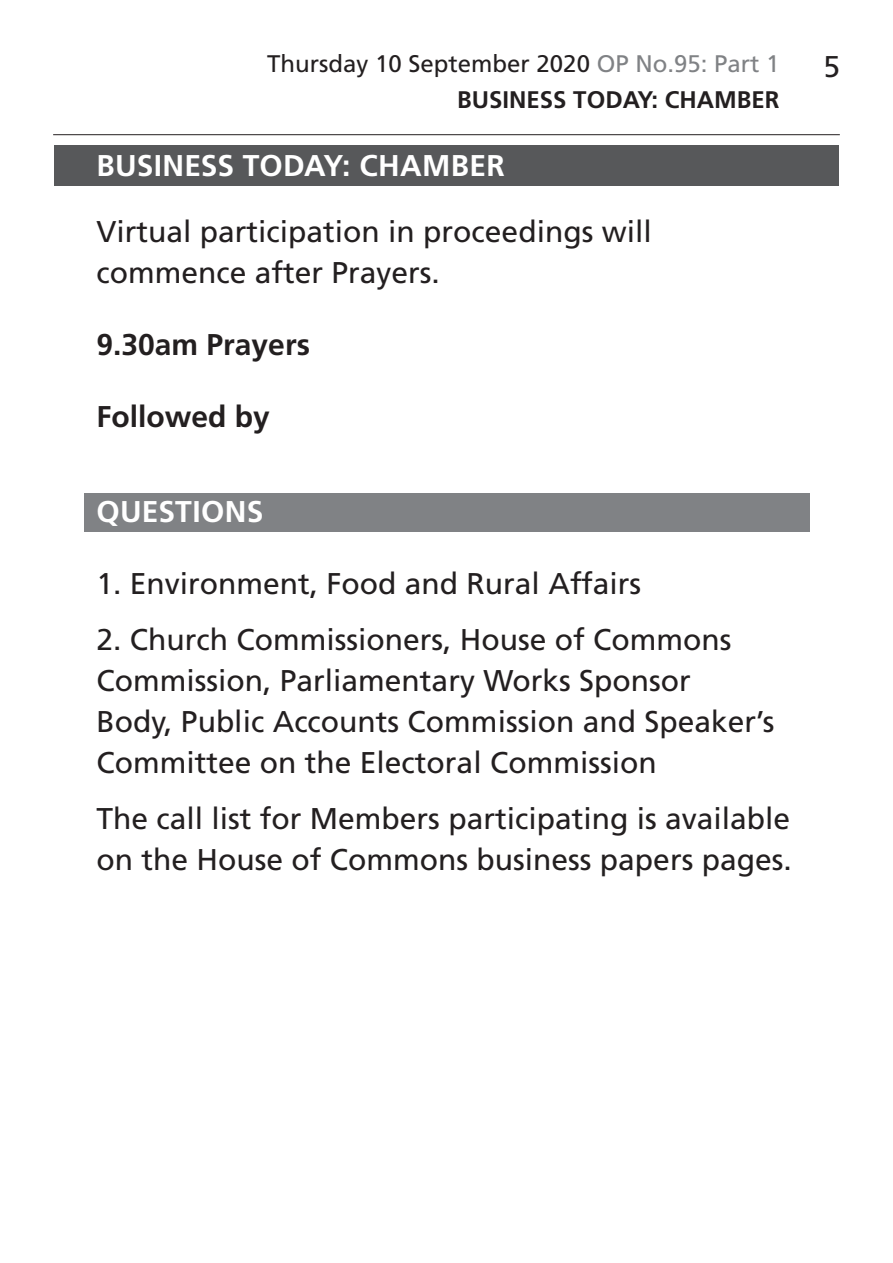
<style>
.page{position:relative;width:893px;height:1263px;background:#fff}
.page>*{position:absolute;margin:0;border:0;box-sizing:border-box;transform-origin:0 0}
.t1{font:30px/41px "Frutiger LT Std";color:#231f20}
.BoldTimingHeading{font:700 30px "Frutiger LT Std";color:#231f20}
.Heading1Grey{font:700 30px "Frutiger LT Std";letter-spacing:.01em;color:#fff}
.Heading2Grey{font:700 30px "Frutiger LT Std";letter-spacing:.005em;color:#fff}
.t2{font:24px/35.5px "Frutiger LT Std";color:#231f20}
.t3{font:700 24px "Frutiger LT Std";color:#231f20}
.s1{color:#808285}
.s2{font-weight:700}
</style>
<div class="page">
<hr style="left:53px;top:134px;width:787px;height:1px;background:#231f20">
<div style="left:54px;top:146px;width:785px;height:40px;background:#57585a"></div>
<div style="left:84px;top:493px;width:725px;height:38px;background:#808285"></div>
<p class="t2" style="left:457px;top:46px;width:324px;text-indent:-190px">Thursday 10 September 2020 <span class="s1">OP No.95: Part 1<br></span><span class="s2">BUSINESS</span></p>
<p class="t3" style="left:573px;top:85px;width:49px">TODAY</p>
<p class="t3" style="left:651px;top:85px;width:46px">: CHAMBER</p>
<p class="Heading1Grey" style="left:97px;top:148px;width:410px">BUSINESS TODAY: CHAMBER</p>
<p class="t1" style="left:97px;top:211px;width:557px">Virtual participation in proceedings will commence after Prayers.</p>
<p class="BoldTimingHeading" style="left:97px;top:327px;width:215px">9.30AM PRAYERS</p>
<p class="BoldTimingHeading" style="left:97px;top:399px;width:175px">FOLLOWED BY</p>
<p class="Heading2Grey" style="left:97px;top:494px;width:168px">QUESTIONS</p>
<p class="t1" style="left:97px;top:563px;width:546px">1. Environment, Food and Rural Affairs</p>
<p class="t1" style="left:97px;top:619px;width:679px">2. Church Commissioners, House of Commons Commission, Parliamentary Works Sponsor<br>Body, Public Accounts Commission and Speaker’s Committee on the Electoral Commission</p>
<p class="t1" style="left:97px;top:798px;width:697px">The call list for Members participating is available on the House of Commons business papers pages.</p>
<p class="t1" style="left:823px;top:46px;width:18px">5</p>
</div>
